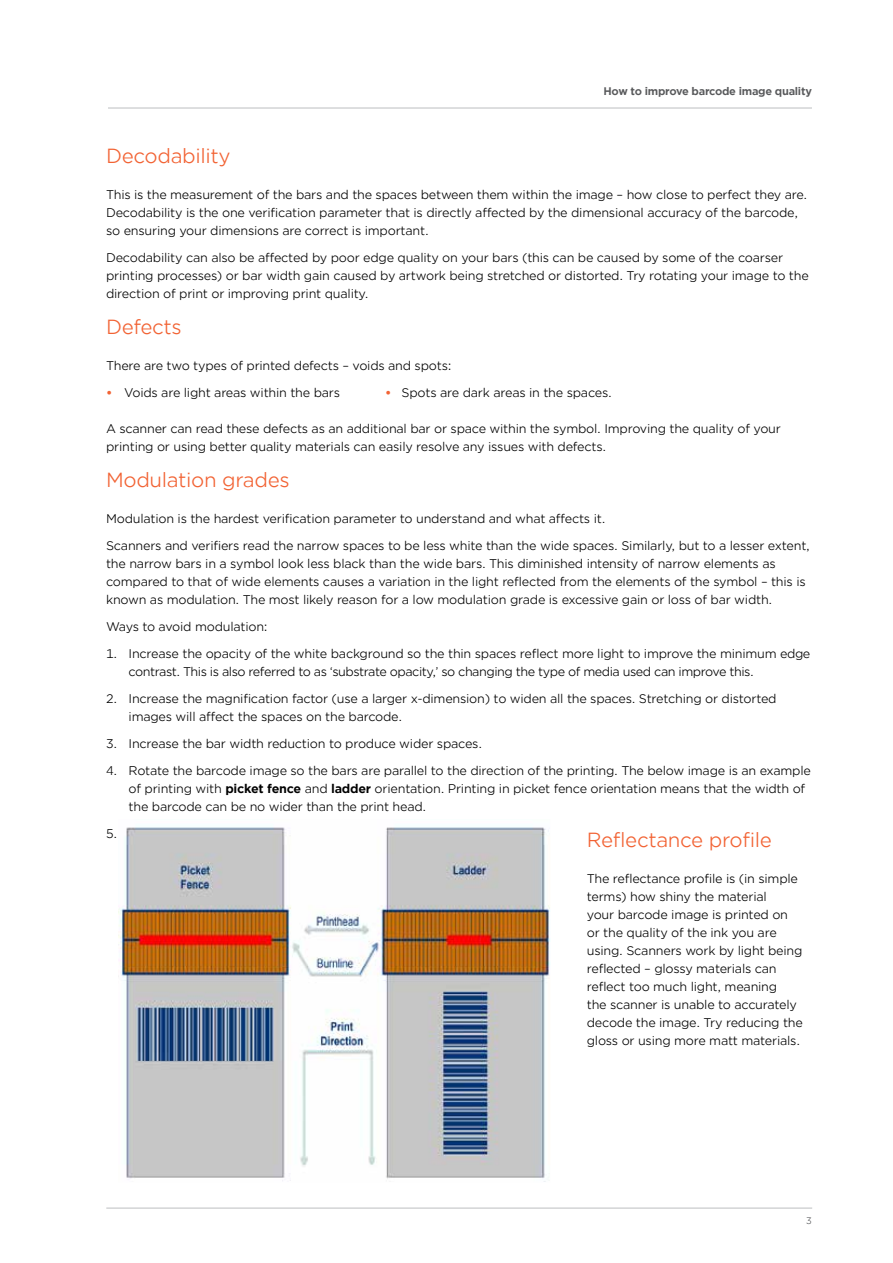
<style>
.page{position:relative;width:893px;height:1263px;background:#fff}
.page>*{position:absolute;margin:0;border:0;box-sizing:border-box;transform-origin:0 0}
.t1{font:19.5px "Gotham Office";letter-spacing:-.02em;color:#f26334}
.t2{font:12px/18px "Gotham Office";letter-spacing:-.02em;color:#000}
.t3{font:12px/18px "Gotham Office";letter-spacing:-.04em;color:#000}
.t4{font:700 10.5px "Gotham Office";letter-spacing:-.03em;color:#58595b}
.t5{font:9px "Gotham Office";color:#58595b}
.s1{font-weight:700;color:#f26334}
.s2{font-weight:700}
</style>
<div class="page">
<hr style="left:108px;top:108px;width:704px;height:1px;background:#bcbec0">
<hr style="left:106px;top:1208px;width:706px;height:1px;background:#bcbec0">
<img style="left:119px;top:827px;width:431px;height:355px">
<p class="t4" style="left:603px;top:84px;width:210px">How to improve barcode image quality</p>
<h1 class="t1" style="left:106px;top:142px;width:126px">Decodability</h1>
<p class="t2" style="left:106px;top:185px;width:703px">This is the measurement of the bars and the spaces between them within the image – how close to perfect they are.<br>Decodability is the one verification parameter that is directly affected by the dimensional accuracy of the barcode, so ensuring your dimensions are correct is important.</p>
<p class="t2" style="left:106px;top:248px;width:704px">Decodability can also be affected by poor edge quality on your bars (this can be caused by some of the coarser printing processes) or bar width gain caused by artwork being stretched or distorted. Try rotating your image to the direction of print or improving print quality.</p>
<h1 class="t1" style="left:106px;top:313px;width:77px">Defects</h1>
<p class="t2" style="left:106px;top:356px;width:347px">There are two types of printed defects – voids and spots:</p>
<p class="t2" style="left:106px;top:383px;width:236px"><span class="s1">•</span> Voids are light areas within the bars</p>
<p class="t2" style="left:385px;top:383px;width:228px"><span class="s1">•</span> Spots are dark areas in the spaces.</p>
<p class="t2" style="left:106px;top:419px;width:676px">A scanner can read these defects as an additional bar or space within the symbol. Improving the quality of your printing or using better quality materials can easily resolve any issues with defects.</p>
<h1 class="t1" style="left:106px;top:466px;width:185px">Modulation grades</h1>
<p class="t2" style="left:106px;top:509px;width:501px">Modulation is the hardest verification parameter to understand and what affects it.</p>
<p class="t2" style="left:106px;top:536px;width:705px">Scanners and verifiers read the narrow spaces to be less white than the wide spaces. Similarly, but to a lesser extent, the narrow bars in a symbol look less black than the wide bars. This diminished intensity of narrow elements as compared to that of wide elements causes a variation in the light reflected from the elements of the symbol – this is known as modulation. The most likely reason for a low modulation grade is excessive gain or loss of bar width.</p>
<p class="t2" style="left:106px;top:617px;width:163px">Ways to avoid modulation:</p>
<p class="t3" style="left:129px;top:644px;width:683px;text-indent:-22px">1. Increase the opacity of the white background so the thin spaces reflect more light to improve the minimum edge contrast. This is also referred to as ‘substrate opacity,’ so changing the type of media used can improve this.</p>
<p class="t2" style="left:129px;top:689px;width:649px;text-indent:-22px">2. Increase the magnification factor (use a larger x-dimension) to widen all the spaces. Stretching or distorted images will affect the spaces on the barcode.</p>
<p class="t2" style="left:106px;top:734px;width:378px">3. Increase the bar width reduction to produce wider spaces.</p>
<p class="t2" style="left:129px;top:761px;width:684px;text-indent:-22px">4. Rotate the barcode image so the bars are parallel to the direction of the printing. The below image is an example of printing with <span class="s2">picket fence</span> and <span class="s2">ladder</span> orientation. Printing in picket fence orientation means that the width of the barcode can be no wider than the print head.</p>
<p class="t2" style="left:106px;top:824px;width:13px">5.</p>
<h1 class="t1" style="left:587px;top:826px;width:187px">Reflectance profile</h1>
<p class="t2" style="left:587px;top:869px;width:218px">The reflectance profile is (in simple terms) how shiny the material<br>your barcode image is printed on or the quality of the ink you are using. Scanners work by light being reflected – glossy materials can reflect too much light, meaning<br>the scanner is unable to accurately decode the image. Try reducing the gloss or using more matt materials.</p>
<p class="t5" style="left:806px;top:1215px;width:7px">3</p>
</div>
